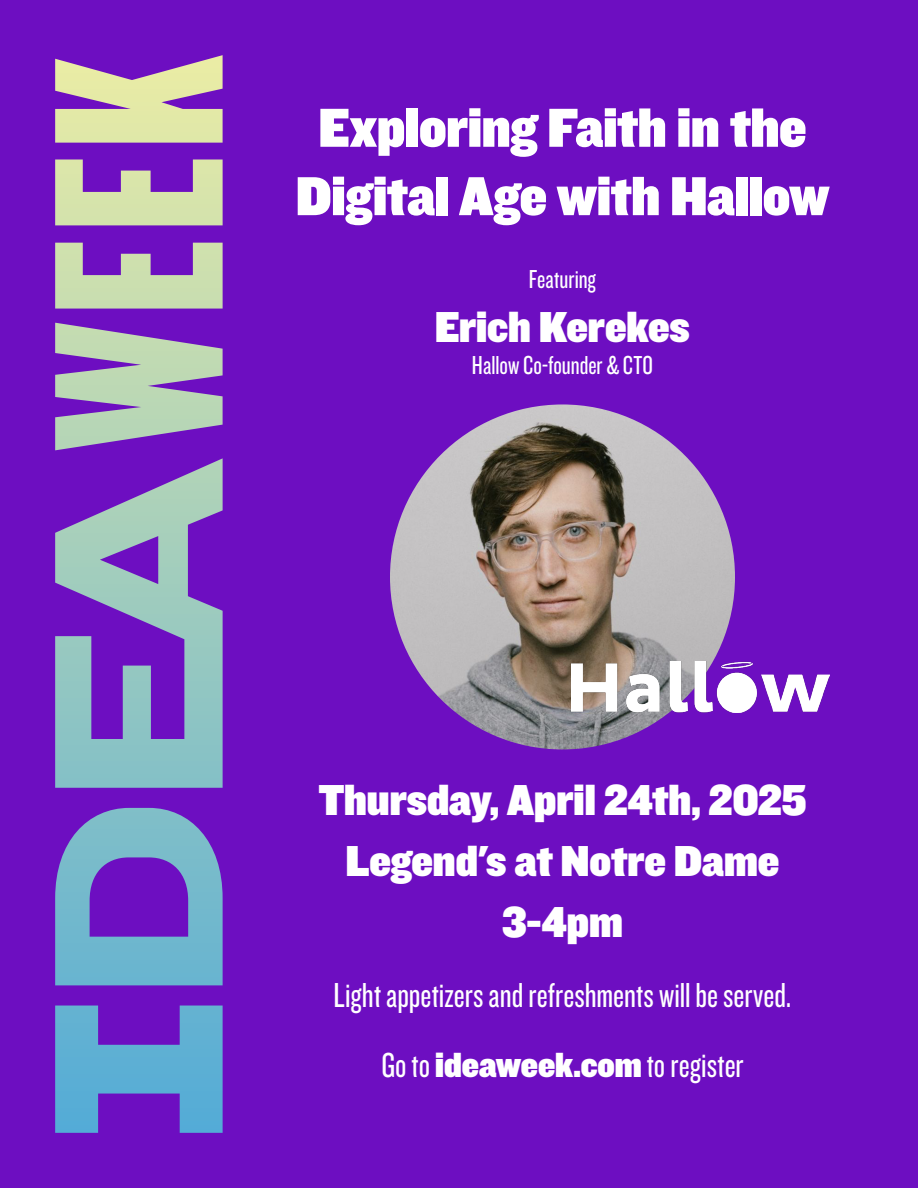
<style>
.page{position:relative;width:918px;height:1188px;background:#6d0ec1}
.page>*{position:absolute;margin:0;border:0;box-sizing:border-box;transform-origin:0 0}
.t1{font:57px/68.4px "Knockout 91 Ultmt Middlewt";color:#fff;text-align:center}
.t2{font:45px/60.8px "Knockout 91 Ultmt Middlewt";color:#fff;text-align:center}
.t3{font:36px/70.2px "Knockout 28 Junior Feathrwt";color:#fff;text-align:center}
.t4{font:27px "Knockout 28 Junior Feathrwt";color:#fff}
.s1{font-family:"Knockout 91 Ultmt Middlewt"}
</style>
<div class="page">
<svg style="left:55px;top:458px;width:168px;height:330px"></svg>
<svg style="left:55px;top:808px;width:168px;height:177px"></svg>
<svg style="left:55px;top:1006px;width:168px;height:127px"></svg>
<svg style="left:55px;top:323px;width:168px;height:127px"></svg>
<svg style="left:55px;top:55px;width:168px;height:88px"></svg>
<svg style="left:55px;top:159px;width:168px;height:66px"></svg>
<svg style="left:55px;top:243px;width:168px;height:66px"></svg>
<img style="left:390px;top:404px;width:345px;height:345px;border-radius:172px">
<img style="left:572px;top:661px;width:258px;height:52px">
<p class="t1" style="left:296px;top:91px;width:534px">Exploring Faith in the<br>Digital Age with Hallow</p>
<p class="t4" style="left:529px;top:263px;width:69px">Featuring</p>
<p class="t2" style="left:435px;top:295px;width:256px">Erich Kerekes</p>
<p class="t4" style="left:472px;top:349px;width:183px">Hallow Co-founder &amp; CTO</p>
<p class="t2" style="left:319px;top:768px;width:489px">Thursday, April 24th, 2025<br>Legend's at Notre Dame<br>3-4pm</p>
<p class="t3" style="left:333px;top:959px;width:460px">Light appetizers and refreshments will be served.<br>Go to <span class="s1">ideaweek.com</span> to register</p>
</div>
